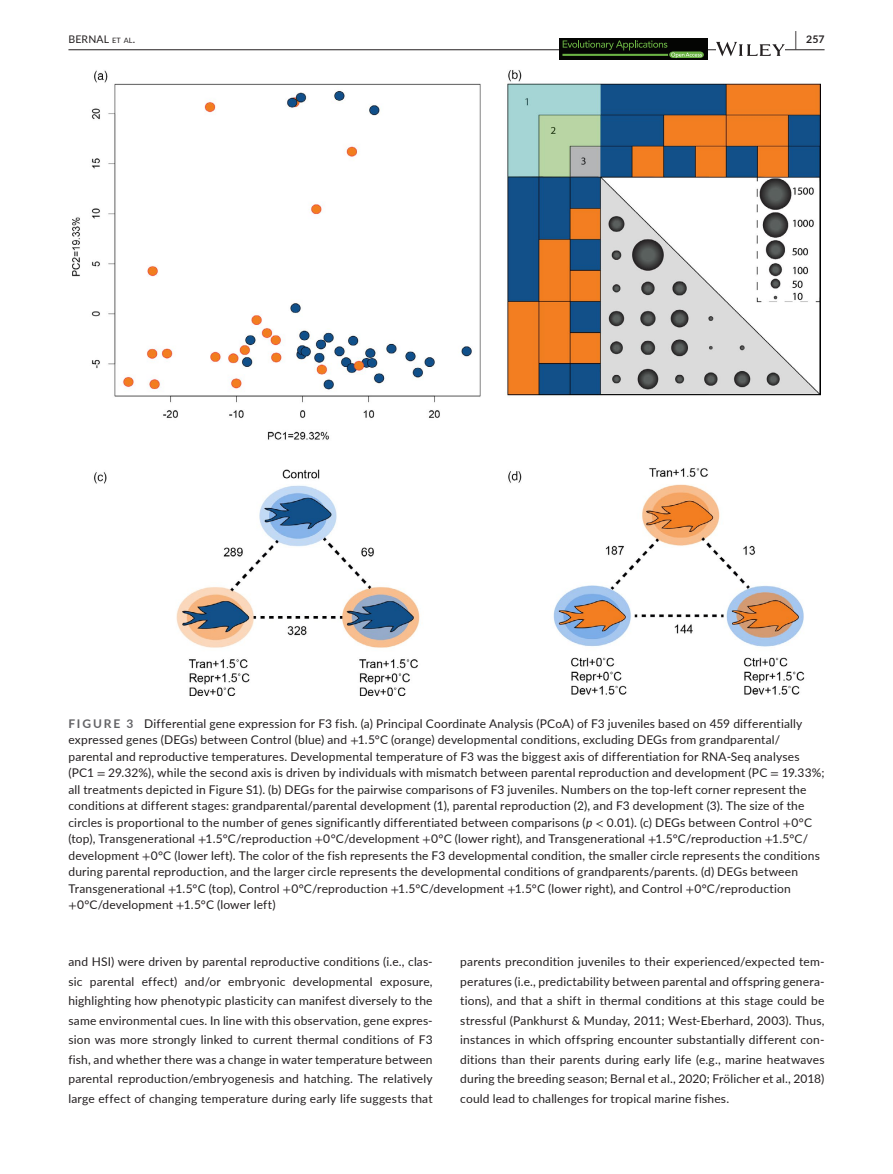
<style>
.page{position:relative;width:893px;height:1174px;background:#fff}
.page>*{position:absolute;margin:0;border:0;box-sizing:border-box;transform-origin:0 0}
.t1{font:12px/19.5px "Lato";letter-spacing:.015em;color:#231f20;text-align:justify}
.t2{font:10.5px "Lato";letter-spacing:.02em;color:#231f20}
.t3{font:700 10.5px "Lato";color:#231f20}
.s1{font-size:7.35px}
.s2{font-size:19.5px}
.s3{font-weight:700;color:#636366}
.s4{font-family:"STIX"}
.s5{font-style:italic}
</style>
<div class="page">
<hr style="left:68px;top:49px;width:756px;height:1px;background:#231f20">
<div style="left:559px;top:38px;width:149px;height:22px;background:#040503"></div>
<svg style="left:562px;top:40px;width:142px;height:18px"></svg>
<svg style="left:716px;top:42px;width:69px;height:14px"></svg>
<img style="left:72px;top:70px;width:749px;height:625px">
<p class="t2" style="left:68px;top:31px;width:68px">BERNAL <span class="s1">et al</span>.</p>
<p class="t3" style="left:795px;top:31px;width:31px"><span class="s2">|</span> 257</p>
<p class="t1" style="left:68px;top:714px;width:757px;line-height:16.5px;text-align:left"><span class="s3">FIGURE 3</span> Differential gene expression for F3 fish. (a) Principal Coordinate Analysis (PCoA) of F3 juveniles based on 459 differentially expressed genes (DEGs) between Control (blue) and <span class="s4">+</span>1.5°C (orange) developmental conditions, excluding DEGs from grandparental/ parental and reproductive temperatures. Developmental temperature of F3 was the biggest axis of differentiation for RNA-Seq analyses (PC1 <span class="s4">=</span> 29.32%), while the second axis is driven by individuals with mismatch between parental reproduction and development (PC <span class="s4">=</span> 19.33%; all treatments depicted in Figure S1). (b) DEGs for the pairwise comparisons of F3 juveniles. Numbers on the top-left corner represent the conditions at different stages: grandparental/parental development (1), parental reproduction (2), and F3 development (3). The size of the circles is proportional to the number of genes significantly differentiated between comparisons (<span class="s5">p</span> <span class="s4">&lt;</span> 0.01). (c) DEGs between Control <span class="s4">+</span>0°C (top), Transgenerational <span class="s4">+</span>1.5°C/reproduction <span class="s4">+</span>0°C/development <span class="s4">+</span>0°C (lower right), and Transgenerational <span class="s4">+</span>1.5°C/reproduction <span class="s4">+</span>1.5°C/ development <span class="s4">+</span>0°C (lower left). The color of the fish represents the F3 developmental condition, the smaller circle represents the conditions during parental reproduction, and the larger circle represents the developmental conditions of grandparents/parents. (d) DEGs between Transgenerational <span class="s4">+</span>1.5°C (top), Control <span class="s4">+</span>0°C/reproduction <span class="s4">+</span>1.5°C/development <span class="s4">+</span>1.5°C (lower right), and Control <span class="s4">+</span>0°C/reproduction <span class="s4">+</span>0°C/development <span class="s4">+</span>1.5°C (lower left)</p>
<p class="t1" style="left:68px;top:951px;width:366px">and HSI) were driven by parental reproductive conditions (i.e., clas&shy;sic parental effect) and/or embryonic developmental exposure, highlighting how phenotypic plasticity can manifest diversely to the same environmental cues. In line with this observation, gene expres&shy;sion was more strongly linked to current thermal conditions of F3 fish, and whether there was a change in water temperature between parental reproduction/embryogenesis and hatching. The relatively large effect of changing temperature during early life suggests that</p>
<p class="t1" style="left:460px;top:951px;width:366px">parents precondition juveniles to their experienced/expected tem&shy;peratures (i.e., predictability between parental and offspring genera&shy;tions), and that a shift in thermal conditions at this stage could be stressful (Pankhurst &amp; Munday, 2011; West-Eberhard, 2003). Thus, instances in which offspring encounter substantially different con&shy;ditions than their parents during early life (e.g., marine heatwaves during the breeding season; Bernal et al., 2020; Frölicher et al., 2018) could lead to challenges for tropical marine fishes.</p>
</div>
